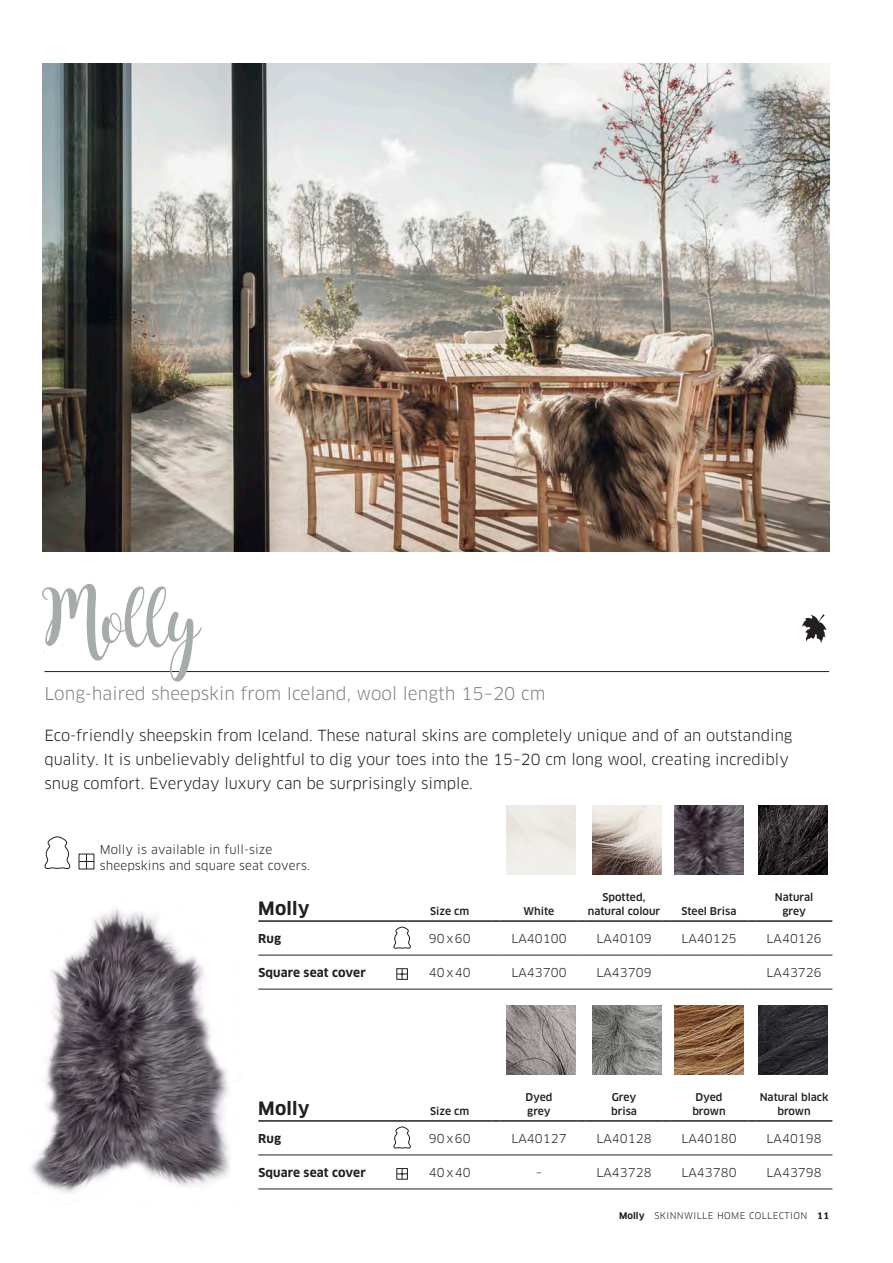
<style>
.page{position:relative;width:893px;height:1263px;background:#fff}
.page>*{position:absolute;margin:0;border:0;box-sizing:border-box;transform-origin:0 0}
.t1{font:60px "Buttercup Sample";color:#a6aca9}
.t2{font:700 18px "Clan Pro";letter-spacing:.01em;color:#231f20}
.t3{font:17.25px "Clan Pro";color:#808285}
.t4{font:15px/24px "Clan Pro";color:#231f20}
.t5{font:12px/16.5px "Clan Pro";letter-spacing:.01em;color:#231f20}
.t6{font:700 12px "Clan Pro";letter-spacing:.01em;color:#231f20}
.t7{font:500 10.5px/13.5px "Clan Pro";color:#231f20;text-align:center}
.t8{font:9px "Clan Pro";letter-spacing:.04em;color:#231f20}
.s1{font-size:64.5px}
.s2{font-weight:700}
</style>
<div class="page">
<img style="left:759px;top:1005px;width:68px;height:69px">
<img style="left:592px;top:1005px;width:69px;height:69px">
<img style="left:592px;top:806px;width:69px;height:68px">
<img style="left:675px;top:806px;width:68px;height:68px">
<img style="left:675px;top:1005px;width:68px;height:69px">
<img style="left:759px;top:806px;width:68px;height:68px">
<img style="left:507px;top:1005px;width:68px;height:69px">
<svg style="left:802px;top:614px;width:25px;height:29px"></svg>
<img style="left:43px;top:64px;width:786px;height:487px">
<img style="left:31px;top:908px;width:199px;height:285px">
<hr style="left:258px;top:955px;width:149px;height:1px;background:#231f20">
<hr style="left:407px;top:955px;width:85px;height:1px;background:#231f20">
<hr style="left:501px;top:955px;width:76px;height:1px;background:#231f20">
<hr style="left:586px;top:955px;width:76px;height:1px;background:#231f20">
<hr style="left:671px;top:955px;width:76px;height:1px;background:#231f20">
<hr style="left:756px;top:955px;width:76px;height:1px;background:#231f20">
<hr style="left:258px;top:989px;width:149px;height:1px;background:#231f20">
<hr style="left:407px;top:989px;width:85px;height:1px;background:#231f20">
<hr style="left:501px;top:989px;width:76px;height:1px;background:#231f20">
<hr style="left:586px;top:989px;width:76px;height:1px;background:#231f20">
<hr style="left:671px;top:989px;width:76px;height:1px;background:#231f20">
<hr style="left:756px;top:989px;width:76px;height:1px;background:#231f20">
<hr style="left:258px;top:920px;width:149px;height:2px;background:#231f20">
<hr style="left:407px;top:920px;width:85px;height:2px;background:#231f20">
<svg style="left:492px;top:920px;width:9px;height:2px"></svg>
<hr style="left:501px;top:920px;width:76px;height:2px;background:#231f20">
<svg style="left:577px;top:920px;width:9px;height:2px"></svg>
<hr style="left:586px;top:920px;width:76px;height:2px;background:#231f20">
<svg style="left:662px;top:920px;width:9px;height:2px"></svg>
<hr style="left:671px;top:920px;width:76px;height:2px;background:#231f20">
<svg style="left:747px;top:920px;width:9px;height:2px"></svg>
<hr style="left:756px;top:920px;width:76px;height:2px;background:#231f20">
<hr style="left:44px;top:671px;width:785px;height:1px;background:#231f20">
<svg style="left:79px;top:854px;width:15px;height:15px"></svg>
<svg style="left:44px;top:836px;width:26px;height:33px"></svg>
<svg style="left:393px;top:927px;width:18px;height:21px"></svg>
<div style="left:397px;top:968px;width:11px;height:11px;border:1px solid #231f20"></div>
<svg style="left:397px;top:969px;width:10px;height:10px"></svg>
<hr style="left:258px;top:1155px;width:149px;height:1px;background:#231f20">
<hr style="left:407px;top:1155px;width:85px;height:1px;background:#231f20">
<hr style="left:501px;top:1155px;width:76px;height:1px;background:#231f20">
<hr style="left:586px;top:1155px;width:76px;height:1px;background:#231f20">
<hr style="left:671px;top:1155px;width:76px;height:1px;background:#231f20">
<hr style="left:756px;top:1155px;width:76px;height:1px;background:#231f20">
<hr style="left:258px;top:1189px;width:149px;height:1px;background:#231f20">
<hr style="left:407px;top:1189px;width:85px;height:1px;background:#231f20">
<hr style="left:501px;top:1189px;width:76px;height:1px;background:#231f20">
<hr style="left:586px;top:1189px;width:76px;height:1px;background:#231f20">
<hr style="left:671px;top:1189px;width:76px;height:1px;background:#231f20">
<hr style="left:756px;top:1189px;width:76px;height:1px;background:#231f20">
<hr style="left:258px;top:1120px;width:149px;height:2px;background:#231f20">
<hr style="left:407px;top:1120px;width:85px;height:2px;background:#231f20">
<svg style="left:492px;top:1120px;width:9px;height:2px"></svg>
<hr style="left:501px;top:1120px;width:76px;height:2px;background:#231f20">
<svg style="left:577px;top:1120px;width:9px;height:2px"></svg>
<hr style="left:586px;top:1120px;width:76px;height:2px;background:#231f20">
<svg style="left:662px;top:1120px;width:9px;height:2px"></svg>
<hr style="left:671px;top:1120px;width:76px;height:2px;background:#231f20">
<svg style="left:747px;top:1120px;width:9px;height:2px"></svg>
<hr style="left:756px;top:1120px;width:76px;height:2px;background:#231f20">
<svg style="left:393px;top:1126px;width:18px;height:22px"></svg>
<div style="left:397px;top:1168px;width:11px;height:11px;border:1px solid #231f20"></div>
<svg style="left:397px;top:1168px;width:10px;height:11px"></svg>
<h1 class="t1" style="left:44px;top:590px;width:157px"><span class="s1">M</span>olly</h1>
<p class="t3" style="left:44px;top:683px;width:503px">Long- haired sheepskin from Iceland, wool length 15–20 cm</p>
<p class="t4" style="left:44px;top:724px;width:749px">Eco-friendly sheepskin from Iceland. These natural skins are completely unique and of an outstanding quality. It is unbelievably delightful to dig your toes into the 15–20 cm long wool, creating incredibly snug comfort. Everyday luxury can be surprisingly simple.</p>
<p class="t5" style="left:100px;top:841px;width:212px">Molly is available in full-size sheepskins and square seat covers.</p>
<p class="t2" style="left:258px;top:897px;width:53px">Molly</p>
<p class="t7" style="left:430px;top:904px;width:40px">Size cm</p>
<p class="t7" style="left:523px;top:904px;width:32px">White</p>
<p class="t7" style="left:588px;top:891px;width:74px">Spotted, natural colour</p>
<p class="t7" style="left:682px;top:904px;width:56px">Steel Brisa</p>
<p class="t7" style="left:775px;top:891px;width:40px">Natural grey</p>
<p class="t6" style="left:258px;top:932px;width:24px">Rug</p>
<p class="t5" style="left:429px;top:930px;width:43px">90x60</p>
<p class="t5" style="left:511px;top:930px;width:57px">LA40100</p>
<p class="t5" style="left:596px;top:930px;width:57px">LA40109</p>
<p class="t5" style="left:681px;top:930px;width:57px">LA40125</p>
<p class="t5" style="left:766px;top:930px;width:57px">LA40126</p>
<p class="t6" style="left:258px;top:965px;width:109px">Square seat cover</p>
<p class="t5" style="left:429px;top:964px;width:43px">40x40</p>
<p class="t5" style="left:511px;top:964px;width:57px">LA43700</p>
<p class="t5" style="left:596px;top:964px;width:57px">LA43709</p>
<p class="t5" style="left:766px;top:964px;width:57px">LA43726</p>
<p class="t2" style="left:258px;top:1097px;width:53px">Molly</p>
<p class="t7" style="left:430px;top:1104px;width:40px">Size cm</p>
<p class="t7" style="left:525px;top:1090px;width:28px;text-align:left">Dyed grey</p>
<p class="t7" style="left:611px;top:1090px;width:27px;text-align:left">Grey brisa</p>
<p class="t7" style="left:692px;top:1090px;width:35px">Dyed brown</p>
<p class="t7" style="left:760px;top:1090px;width:70px">Natural black brown</p>
<p class="t6" style="left:258px;top:1131px;width:24px">Rug</p>
<p class="t5" style="left:429px;top:1130px;width:43px">90x60</p>
<p class="t5" style="left:511px;top:1130px;width:57px">LA40127</p>
<p class="t5" style="left:596px;top:1130px;width:57px">LA40128</p>
<p class="t5" style="left:681px;top:1130px;width:57px">LA40180</p>
<p class="t5" style="left:766px;top:1130px;width:57px">LA40198</p>
<p class="t6" style="left:258px;top:1165px;width:109px">Square seat cover</p>
<p class="t5" style="left:429px;top:1164px;width:43px">40x40</p>
<p class="t5" style="left:536px;top:1164px;width:8px">–</p>
<p class="t5" style="left:596px;top:1164px;width:57px">LA43728</p>
<p class="t5" style="left:681px;top:1164px;width:57px">LA43780</p>
<p class="t5" style="left:766px;top:1164px;width:57px">LA43798</p>
<p class="t8" style="left:619px;top:1210px;width:212px"><span class="s2">Molly</span> SKINNWILLE HOME COLLECTION <span class="s2">11</span></p>
</div>
